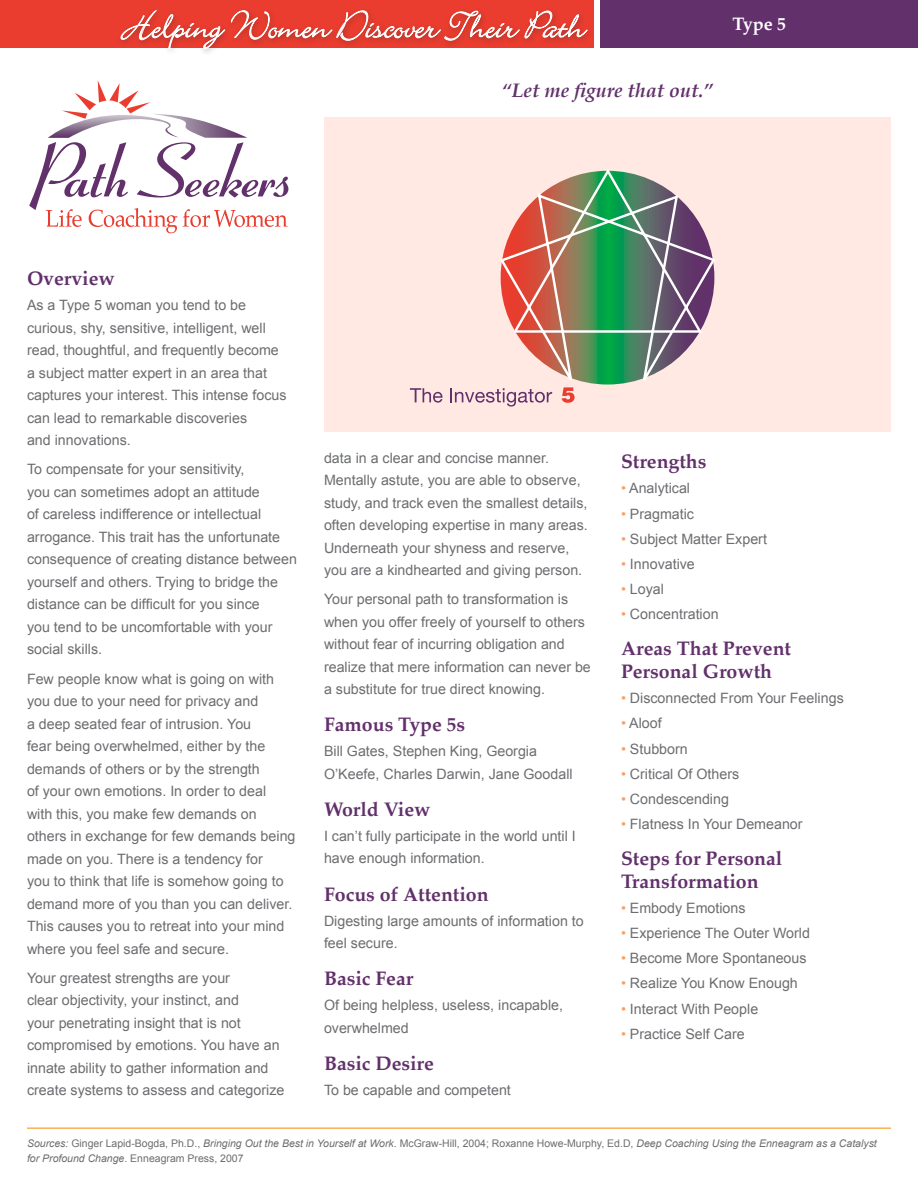
<style>
.page{position:relative;width:918px;height:1188px;background:#fff}
.page>*{position:absolute;margin:0;border:0;box-sizing:border-box;transform-origin:0 0}
.t1{font:42px "Bickley Script Plain";color:#fff}
.head{font:700 19.5px/22.5px "Palatino";color:#62306b}
.t2{font:italic 700 19.5px "Palatino";color:#62306b}
.t3{font:700 18px "Palatino";color:#fff}
.body{font:14.25px/22.5px "Arial";color:#6c6d70}
.t4{font:italic 10.5px/15px "Arial";color:#6c6d70}
.s1{color:#fb9f62}
.s2{font-style:normal}
</style>
<div class="page">
<div style="left:324px;top:118px;width:567px;height:314px;background:#ffe9e2"></div>
<svg style="left:562px;top:393px;width:13px;height:10px"></svg>
<svg style="left:500px;top:169px;width:215px;height:224px"></svg>
<svg style="left:410px;top:388px;width:33px;height:15px"></svg>
<svg style="left:450px;top:388px;width:102px;height:19px"></svg>
<div style="left:0;top:0;width:594px;height:47px;background:#ea3d2f"></div>
<div style="left:601px;top:0;width:317px;height:47px;background:#62306b"></div>
<div style="left:117px;top:7px;width:478px;height:50px;background:#231f20;opacity:.4"></div>
<svg style="left:120px;top:10px;width:105px;height:40px"></svg>
<svg style="left:231px;top:10px;width:357px;height:31px"></svg>
<svg style="left:29px;top:80px;width:259px;height:153px"></svg>
<hr style="left:27px;top:1128px;width:864px;height:1px;background:#fa8900">
<p class="t1" style="left:124px;top:-2px;width:462px">Helping Women Discover Their Path</p>
<p class="t3" style="left:732px;top:9px;width:55px">Type 5</p>
<p class="t2" style="left:502px;top:75px;width:213px">“Let me figure that out.”</p>
<p class="head" style="left:27px;top:267px;width:89px">Overview</p>
<p class="body" style="left:27px;top:294px;width:261px">As a Type 5 woman you tend to be curious, shy, sensitive, intelligent, well read, thoughtful, and frequently become a subject matter expert in an area that captures your interest. This intense focus can lead to remarkable discoveries<br>and innovations.</p>
<p class="body" style="left:27px;top:458px;width:271px">To compensate for your sensitivity,<br>you can sometimes adopt an attitude<br>of careless indifference or intellectual arrogance. This trait has the unfortunate consequence of creating distance between yourself and others. Trying to bridge the distance can be difficult for you since<br>you tend to be uncomfortable with your social skills.</p>
<p class="body" style="left:27px;top:668px;width:270px">Few people know what is going on with you due to your need for privacy and<br>a deep seated fear of intrusion. You<br>fear being overwhelmed, either by the demands of others or by the strength<br>of your own emotions. In order to deal<br>with this, you make few demands on others in exchange for few demands being made on you. There is a tendency for<br>you to think that life is somehow going to demand more of you than you can deliver.<br>This causes you to retreat into your mind where you feel safe and secure.</p>
<p class="body" style="left:27px;top:967px;width:259px">Your greatest strengths are your<br>clear objectivity, your instinct, and<br>your penetrating insight that is not compromised by emotions. You have an innate ability to gather information and create systems to assess and categorize</p>
<p class="body" style="left:324px;top:447px;width:265px">data in a clear and concise manner.<br>Mentally astute, you are able to observe, study, and track even the smallest details, often developing expertise in many areas.<br>Underneath your shyness and reserve, you are a kindhearted and giving person.</p>
<p class="body" style="left:324px;top:588px;width:268px">Your personal path to transformation is when you offer freely of yourself to others without fear of incurring obligation and realize that mere information can never be a substitute for true direct knowing.</p>
<p class="head" style="left:324px;top:713px;width:143px">Famous Type 5s</p>
<p class="body" style="left:324px;top:740px;width:250px">Bill Gates, Stephen King, Georgia<br>O’Keefe, Charles Darwin, Jane Goodall</p>
<p class="head" style="left:324px;top:797px;width:108px">World View</p>
<p class="body" style="left:324px;top:825px;width:253px">I can’t fully participate in the world until I have enough information.</p>
<p class="head" style="left:324px;top:882px;width:166px">Focus of Attention</p>
<p class="body" style="left:324px;top:910px;width:261px">Digesting large amounts of information to feel secure.</p>
<p class="head" style="left:324px;top:967px;width:91px">Basic Fear</p>
<p class="body" style="left:324px;top:994px;width:241px">Of being helpless, useless, incapable, overwhelmed</p>
<p class="head" style="left:324px;top:1051px;width:111px">Basic Desire</p>
<p class="body" style="left:324px;top:1079px;width:188px">To be capable and competent</p>
<p class="head" style="left:621px;top:450px;width:87px">Strengths</p>
<p class="body" style="left:621px;top:477px;width:71px"><span class="s1">•</span> Analytical</p>
<p class="body" style="left:621px;top:503px;width:75px"><span class="s1">•</span> Pragmatic</p>
<p class="body" style="left:621px;top:528px;width:147px"><span class="s1">•</span> Subject Matter Expert</p>
<p class="body" style="left:621px;top:553px;width:75px"><span class="s1">•</span> Innovative</p>
<p class="body" style="left:621px;top:578px;width:45px"><span class="s1">•</span> Loyal</p>
<p class="body" style="left:621px;top:603px;width:99px"><span class="s1">•</span> Concentration</p>
<p class="head" style="left:621px;top:637px;width:172px">Areas That Prevent<br>Personal Growth</p>
<p class="body" style="left:621px;top:687px;width:224px"><span class="s1">•</span> Disconnected From Your Feelings</p>
<p class="body" style="left:621px;top:712px;width:42px"><span class="s1">•</span> Aloof</p>
<p class="body" style="left:621px;top:737px;width:68px"><span class="s1">•</span> Stubborn</p>
<p class="body" style="left:621px;top:763px;width:120px"><span class="s1">•</span> Critical Of Others</p>
<p class="body" style="left:621px;top:788px;width:109px"><span class="s1">•</span> Condescending</p>
<p class="body" style="left:621px;top:813px;width:183px"><span class="s1">•</span> Flatness In Your Demeanor</p>
<p class="head" style="left:621px;top:847px;width:163px">Steps for Personal<br>Transformation</p>
<p class="body" style="left:621px;top:897px;width:126px"><span class="s1">•</span> Embody Emotions</p>
<p class="body" style="left:621px;top:922px;width:191px"><span class="s1">•</span> Experience The Outer World</p>
<p class="body" style="left:621px;top:947px;width:187px"><span class="s1">•</span> Become More Spontaneous</p>
<p class="body" style="left:621px;top:972px;width:178px"><span class="s1">•</span> Realize You Know Enough</p>
<p class="body" style="left:621px;top:998px;width:139px"><span class="s1">•</span> Interact With People</p>
<p class="body" style="left:621px;top:1023px;width:125px"><span class="s1">•</span> Practice Self Care</p>
<p class="t4" style="left:27px;top:1136px;width:851px">Sources: <span class="s2">Ginger Lapid-Bogda, Ph.D.,</span> Bringing Out the Best in Yourself at Work<span class="s2">. McGraw-Hill, 2004; Roxanne Howe-Murphy, Ed.D,</span> Deep Coaching Using the Enneagram as a Catalyst for Profound Change<span class="s2">. Enneagram Press, 2007</span></p>
</div>
